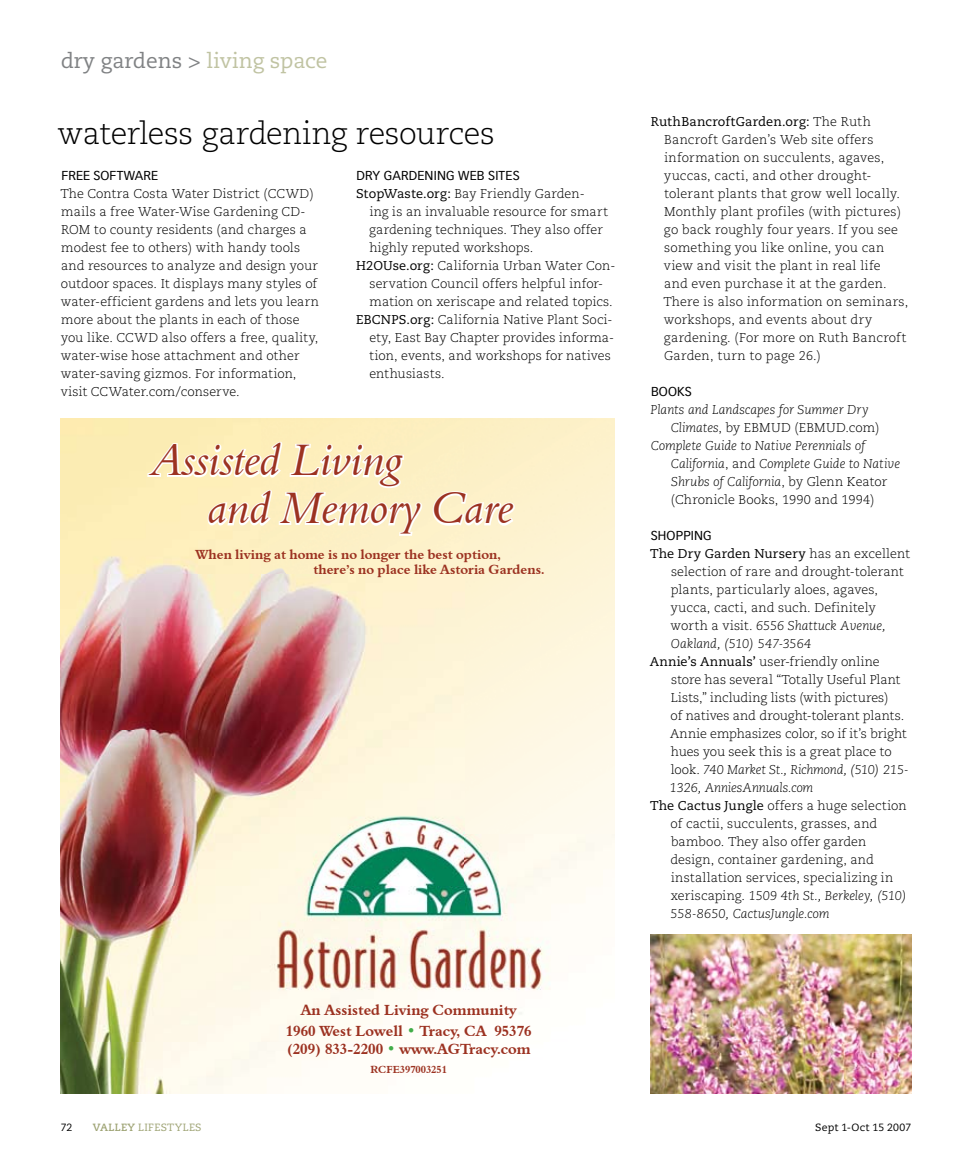
<style>
.page{position:relative;width:972px;height:1161px;background:#fff}
.page>*{position:absolute;margin:0;border:0;box-sizing:border-box;transform-origin:0 0}
.t1{font:45px/48px "Aldine 401 BT Italic A";color:#9c3221}
.t2{font:300 30.75px "Caecilia";color:#000}
.t3{font:21px "Caecilia";letter-spacing:-.005em;color:#808284}
.t4{font:15px/18px "Aldine 401 BT Bold A";color:#9c3221}
.t5{font:13.5px/15px "Aldine 401 BT Bold A";color:#9c3221}
.t6{font:300 12.75px/18px "Caecilia";letter-spacing:.005em;color:#000}
.t7{font:italic 300 12.75px "Caecilia";letter-spacing:-.01em;color:#000}
.t8{font:12.75px "Vectora LH";letter-spacing:.01em;color:#000}
.t9{font:12.75px "Caecilia";letter-spacing:.015em;color:#000}
.t10{font:10.5px "Caecilia";letter-spacing:.015em;color:#000}
.t11{font:10.5px "Caecilia";letter-spacing:.03em;color:#9ea374}
.t12{font:10.5px "Aldine 401 BT Bold A";color:#9c3221}
.s1{color:#c0c3a2}
.s2{font-weight:400}
.s3{color:#41ad49}
.s4{font-style:italic}
.s5{font-style:normal}
.s6{font-weight:300}
.s7{font-weight:700}
</style>
<div class="page">
<img style="left:61px;top:419px;width:553px;height:674px">
<svg style="left:146px;top:419px;width:278px;height:223px;background:#f7e6c6"></svg>
<svg style="left:431px;top:479px;width:86px;height:116px;background:#fdf3d2"></svg>
<img style="left:650px;top:934px;width:261px;height:160px">
<h3 class="t3" style="left:61px;top:48px;width:268px">dry gardens &gt; <span class="s1">living space</span></h3>
<h2 class="t2" style="left:58px;top:116px;width:439px">waterless gardening resources</h2>
<p class="t8" style="left:62px;top:168px;width:98px">FREE SOFTWARE</p>
<p class="t6" style="left:60px;top:185px;width:219px">The Contra Costa Water District (CCWD</p>
<p class="t6" style="left:310px;top:185px;width:6px">)</p>
<p class="t6" style="left:61px;top:203px;width:260px">mails a free Water-Wise Gardening CD - ROM to county residents (and charges a modest fee to others) with handy tools and resources to analyze and design your outdoor spaces. It displays many styles of water-efficient gardens and lets you learn more about the plants in each of those you like. CCWD</p>
<p class="t6" style="left:61px;top:329px;width:259px;text-indent:101px">also offers a free, quality, water-wise hose attachment and other water-saving gizmos. For information, visit CCW</p>
<p class="t6" style="left:122px;top:383px;width:119px">ater.com/conserve.</p>
<p class="t8" style="left:356px;top:168px;width:164px">DRY GARDENING WEB SITES</p>
<p class="t6" style="left:356px;top:185px;width:230px"><span class="s2">StopWaste.org:</span> Bay Friendly Garden-</p>
<p class="t6" style="left:370px;top:203px;width:240px">ing is an invaluable resource for smart</p>
<p class="t6" style="left:369px;top:221px;width:235px">gardening techniques. They also offer</p>
<p class="t6" style="left:369px;top:239px;width:166px">highly reputed workshops.</p>
<p class="t6" style="left:356px;top:257px;width:261px"><span class="s2">H2OUse.org:</span> California Urban Water Con-</p>
<p class="t6" style="left:370px;top:275px;width:235px">servation Council offers helpful infor-</p>
<p class="t6" style="left:370px;top:293px;width:245px">mation on xeriscape and related topics.</p>
<p class="t6" style="left:356px;top:311px;width:258px"><span class="s2">EBCNPS.org:</span> California Native Plant Soci-</p>
<p class="t6" style="left:369px;top:329px;width:246px">ety, East Bay Chapter provides informa-</p>
<p class="t6" style="left:369px;top:347px;width:243px">tion, events, and workshops for natives</p>
<p class="t6" style="left:369px;top:365px;width:77px">enthusiasts.</p>
<h1 class="t1" style="left:209px;top:436px;width:306px;text-indent:-56px">Assisted Living<br>and Memory Care</h1>
<p class="t5" style="left:313px;top:547px;width:232px;text-indent:-118px">When living at home is no longer the best option, there’s no place like Astoria Gardens.</p>
<p class="t4" style="left:301px;top:1001px;width:218px">An Assisted Living Community</p>
<p class="t4" style="left:286px;top:1021px;width:247px">1960 West Lowell <span class="s3">•</span> Tracy, CA 95376 (209) 833-2200 <span class="s3">•</span> www.AGTracy.com</p>
<p class="t12" style="left:371px;top:1063px;width:78px">RCFE397003251</p>
<p class="t6" style="left:663px;top:113px;width:246px;text-indent:-13px"><span class="s2">RuthBancroftGarden.org:</span> The Ruth Bancroft Garden’s Web site offers information on succulents, agaves, yuccas, cacti, and other drought&shy;tolerant plants that grow well locally.<br>Monthly plant profiles (with pictures) go back roughly four years. If you see something you like online, you can view and visit the plant in real life<br>and even purchase it at the garden.<br>There is also information on seminars, workshops, and events about dry gardening. (For more on Ruth Bancroft Garden, turn to page 26.)</p>
<p class="t8" style="left:651px;top:384px;width:41px">BOOKS</p>
<p class="t7" style="left:651px;top:402px;width:220px">Plants and Landscapes for Summer Dry</p>
<p class="t6" style="left:671px;top:419px;width:210px"><span class="s4">Climates</span>, by EBMUD (EBMUD .com)</p>
<p class="t7" style="left:651px;top:438px;width:216px">Complete Guide to Native Perennials of</p>
<p class="t7" style="left:671px;top:456px;width:231px">California<span class="s5">, and</span> Complete Guide to Native</p>
<p class="t7" style="left:671px;top:474px;width:217px">Shrubs of California<span class="s5">, by Glenn Keator</span></p>
<p class="t6" style="left:671px;top:491px;width:205px">(Chronicle Books, 1990 and 1994)</p>
<p class="t8" style="left:651px;top:528px;width:61px">SHOPPING</p>
<p class="t9" style="left:650px;top:546px;width:261px">The Dry Garden Nursery <span class="s6">has an excellent</span></p>
<p class="t6" style="left:671px;top:563px;width:234px">selection of rare and drought-tolerant</p>
<p class="t6" style="left:671px;top:581px;width:209px">plants, particularly aloes, agaves,</p>
<p class="t6" style="left:671px;top:599px;width:206px">yucca, cacti, and such. Definitely</p>
<p class="t7" style="left:671px;top:618px;width:216px"><span class="s5">worth a visit.</span> 6556 Shattuck Avenue,</p>
<p class="t7" style="left:671px;top:636px;width:142px">Oakland, (510) 547-3564</p>
<p class="t6" style="left:650px;top:653px;width:231px"><span class="s2">Annie’s Annuals’</span> user-friendly online</p>
<p class="t6" style="left:671px;top:671px;width:231px">store has several “Totally Useful Plant</p>
<p class="t6" style="left:671px;top:689px;width:219px">Lists,” including lists (with pictures)</p>
<p class="t6" style="left:671px;top:707px;width:235px">of natives and drought-tolerant plants.</p>
<p class="t6" style="left:670px;top:725px;width:238px">Annie emphasizes color, so if it’s bright</p>
<p class="t6" style="left:671px;top:743px;width:222px">hues you seek this is a great place to</p>
<p class="t7" style="left:671px;top:762px;width:239px"><span class="s5">look.</span> 740 Market St., Richmond, (510) 215-</p>
<p class="t7" style="left:670px;top:780px;width:145px">1326, AnniesAnnuals.com</p>
<p class="t6" style="left:650px;top:797px;width:258px"><span class="s2">The Cactus Jungle</span> offers a huge selection</p>
<p class="t6" style="left:671px;top:815px;width:208px">of cactii, succulents, grasses, and</p>
<p class="t6" style="left:671px;top:833px;width:197px">bamboo. They also offer garden</p>
<p class="t6" style="left:671px;top:851px;width:205px">design, container gardening, and</p>
<p class="t6" style="left:671px;top:869px;width:224px">installation services, specializing in</p>
<p class="t7" style="left:671px;top:888px;width:238px"><span class="s5">xeriscaping.</span> 1509 4th St., Berkeley, (510)</p>
<p class="t7" style="left:671px;top:906px;width:161px">558-8650, CactusJungle.com</p>
<p class="t10" style="left:61px;top:1122px;width:13px">72</p>
<p class="t11" style="left:93px;top:1122px;width:109px"><span class="s7">VALLEY</span> lifestyles</p>
<p class="t10" style="left:815px;top:1121px;width:97px">Sept 1-Oct 15 2007</p>
</div>
